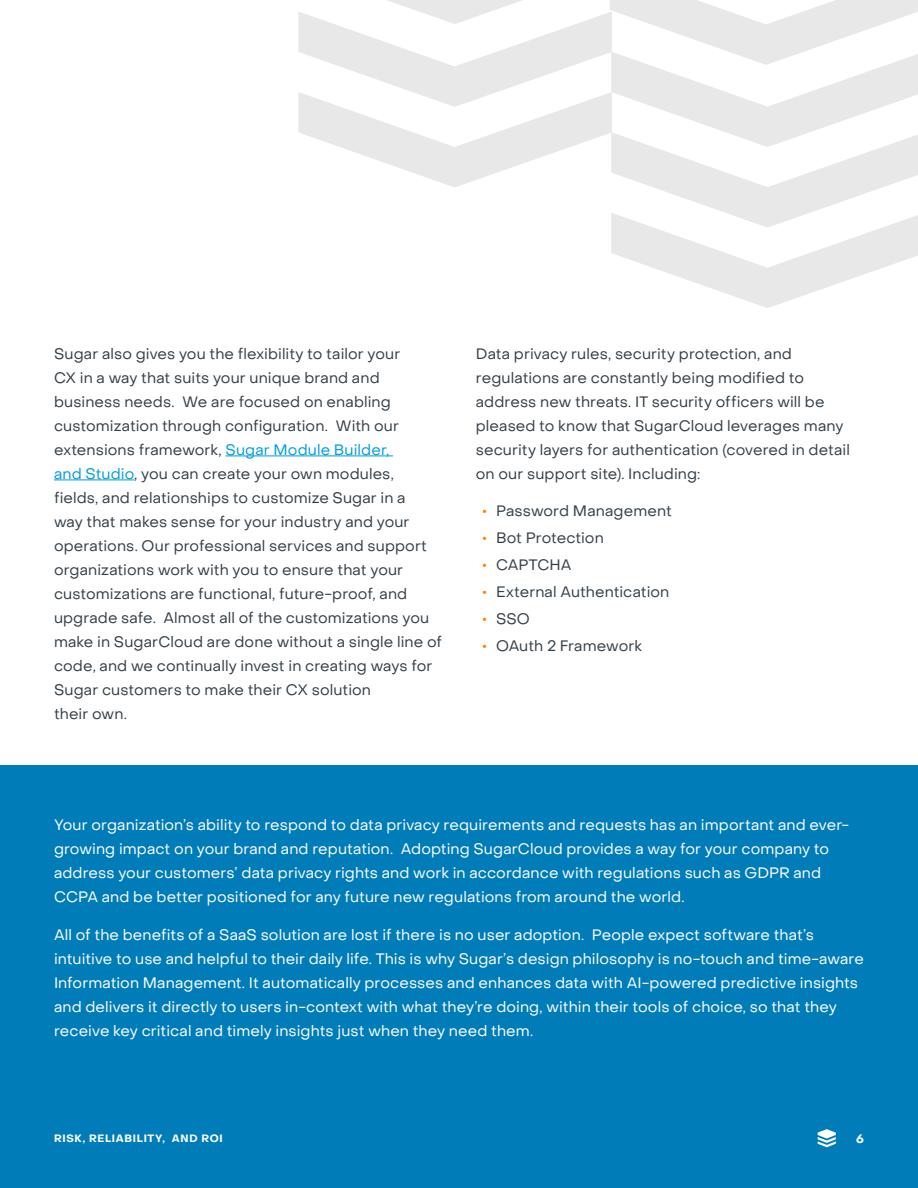
<style>
.page{position:relative;width:918px;height:1188px;background:#fff}
.page>*{position:absolute;margin:0;border:0;box-sizing:border-box;transform-origin:0 0}
.t1{font:15px/24px "Object Sans";letter-spacing:.005em;color:#333f48}
.t2{font:15px/24px "Object Sans";letter-spacing:.005em;color:#fff}
.t3{font:700 12px "Object Sans";color:#fff}
.t4{font:700 10.5px "Object Sans";letter-spacing:.07em;color:#fff}
.s1{color:#009cde}
.s2{font-weight:700;color:#ff8200}
</style>
<div class="page">
<svg style="left:298px;top:0;width:620px;height:308px"></svg>
<div style="left:0;top:766px;width:918px;height:422px;background:#007db9"></div>
<hr style="left:226px;top:456px;width:167px;height:1px;background:#009cde">
<hr style="left:54px;top:480px;width:80px;height:1px;background:#009cde">
<svg style="left:818px;top:1129px;width:18px;height:18px"></svg>
<p class="t1" style="left:54px;top:342px;width:390px">Sugar also gives you the flexibility to tailor your<br>CX in a way that suits your unique brand and business needs. We are focused on enabling customization through configuration. With our extensions framework, <span class="s1">Sugar Module Builder,<br>and Studio</span>, you can create your own modules, fields, and relationships to customize Sugar in a<br>way that makes sense for your industry and your operations. Our professional services and support organizations work with you to ensure that your customizations are functional, future-proof, and upgrade safe. Almost all of the customizations you make in SugarCloud are done without a single line of code, and we continually invest in creating ways for Sugar customers to make their CX solution<br>their own.</p>
<p class="t1" style="left:476px;top:342px;width:376px">Data privacy rules, security protection, and regulations are constantly being modified to address new threats. IT security officers will be pleased to know that SugarCloud leverages many security layers for authentication (covered in detail on our support site). Including:</p>
<p class="t1" style="left:483px;top:499px;width:191px"><span class="s2">•</span> Password Management</p>
<p class="t1" style="left:483px;top:526px;width:123px"><span class="s2">•</span> Bot Protection</p>
<p class="t1" style="left:483px;top:553px;width:90px"><span class="s2">•</span> CAPTCHA</p>
<p class="t1" style="left:483px;top:580px;width:188px"><span class="s2">•</span> External Authentication</p>
<p class="t1" style="left:483px;top:607px;width:49px"><span class="s2">•</span> SSO</p>
<p class="t1" style="left:483px;top:634px;width:161px"><span class="s2">•</span> OAuth 2 Framework</p>
<p class="t2" style="left:54px;top:813px;width:797px">Your organization’s ability to respond to data privacy requirements and requests has an important and ever&shy;growing impact on your brand and reputation. Adopting SugarCloud provides a way for your company to address your customers’ data privacy rights and work in accordance with regulations such as GDPR and CCPA and be better positioned for any future new regulations from around the world.</p>
<p class="t2" style="left:54px;top:922px;width:811px">All of the benefits of a SaaS solution are lost if there is no user adoption. People expect software that’s intuitive to use and helpful to their daily life. This is why Sugar’s design philosophy is no-touch and time-aware Information Management. It automatically processes and enhances data with AI-powered predictive insights and delivers it directly to users in-context with what they’re doing, within their tools of choice, so that they receive key critical and timely insights just when they need them.</p>
<p class="t4" style="left:54px;top:1132px;width:170px">RISK, RELIABILITY, AND ROI</p>
<p class="t3" style="left:856px;top:1131px;width:9px">6</p>
</div>
